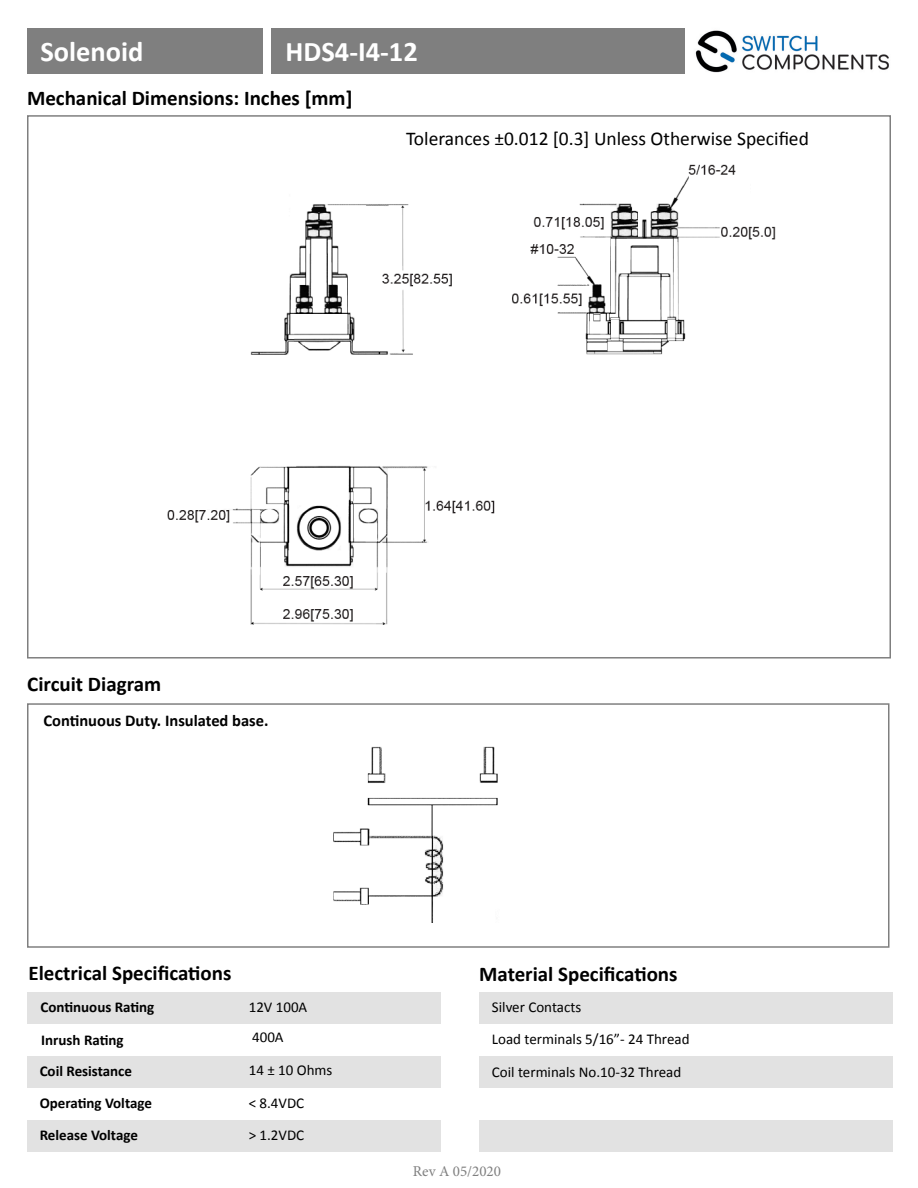
<style>
.page{position:relative;width:918px;height:1188px;background:#fff}
.page>*{position:absolute;margin:0;border:0;box-sizing:border-box;transform-origin:0 0}
.t1{font:700 28.5px "Calibri";color:#fff}
.t2{font:700 21px "Calibri";color:#000}
.t3{font:19.5px "Calibri";color:#000}
.t4{font:700 16.5px "Calibri";color:#000}
.t5{font:15px "Calibri";color:#000}
.t6{font:700 15px "Calibri";color:#000}
.t7{font:15px "Minion Pro";color:#7f7f7f}
</style>
<div class="page">
<img style="left:695px;top:30px;width:194px;height:43px">
<div style="left:27px;top:29px;width:236px;height:45px;background:#7f7f7f"></div>
<div style="left:27px;top:703px;width:863px;height:245px;border:2px solid #7f7f7f"></div>
<div style="left:27px;top:992px;width:414px;height:31px;background:#e2e2e2"></div>
<div style="left:479px;top:992px;width:414px;height:31px;background:#e2e2e2"></div>
<div style="left:27px;top:1056px;width:414px;height:32px;background:#e2e2e2"></div>
<div style="left:27px;top:1120px;width:414px;height:32px;background:#e2e2e2"></div>
<div style="left:479px;top:1056px;width:414px;height:32px;background:#e2e2e2"></div>
<div style="left:479px;top:1120px;width:414px;height:32px;background:#e2e2e2"></div>
<div style="left:271px;top:28px;width:414px;height:46px;background:#7f7f7f"></div>
<img style="left:333px;top:746px;width:165px;height:177px">
<img style="left:167px;top:164px;width:609px;height:461px">
<p class="t1" style="left:40px;top:31px;width:105px">Solenoid</p>
<p class="t1" style="left:286px;top:31px;width:134px">HDS4-I4-12</p>
<p class="t2" style="left:27px;top:83px;width:327px">Mechanical Dimensions: Inches [mm]</p>
<p class="t3" style="left:406px;top:125px;width:404px">Tolerances ±0.012 [0.3] Unless Otherwise Specified</p>
<p class="t2" style="left:27px;top:669px;width:135px">Circuit Diagram</p>
<p class="t4" style="left:43px;top:709px;width:227px">Continuous Duty. Insulated base.</p>
<p class="t2" style="left:28px;top:958px;width:205px">Electrical Specifications</p>
<p class="t2" style="left:479px;top:959px;width:200px">Material Specifications</p>
<p class="t6" style="left:40px;top:996px;width:115px">Continuous Rating</p>
<p class="t6" style="left:41px;top:1029px;width:84px">Inrush Rating</p>
<p class="t6" style="left:40px;top:1061px;width:94px">Coil Resistance</p>
<p class="t6" style="left:40px;top:1093px;width:114px">Operating Voltage</p>
<p class="t6" style="left:40px;top:1125px;width:100px">Release Voltage</p>
<p class="t5" style="left:249px;top:997px;width:60px">12V 100A</p>
<p class="t5" style="left:252px;top:1027px;width:33px">400A</p>
<p class="t5" style="left:249px;top:1060px;width:85px">14 ± 10 Ohms</p>
<p class="t5" style="left:249px;top:1093px;width:57px">&lt; 8.4VDC</p>
<p class="t5" style="left:249px;top:1125px;width:57px">&gt; 1.2VDC</p>
<p class="t5" style="left:492px;top:997px;width:91px">Silver Contacts</p>
<p class="t5" style="left:492px;top:1028px;width:199px">Load terminals 5/16”- 24 Thread</p>
<p class="t5" style="left:492px;top:1061px;width:191px">Coil terminals No.10-32 Thread</p>
<p class="t7" style="left:413px;top:1162px;width:90px">Rev A 05/2020</p>
</div>
